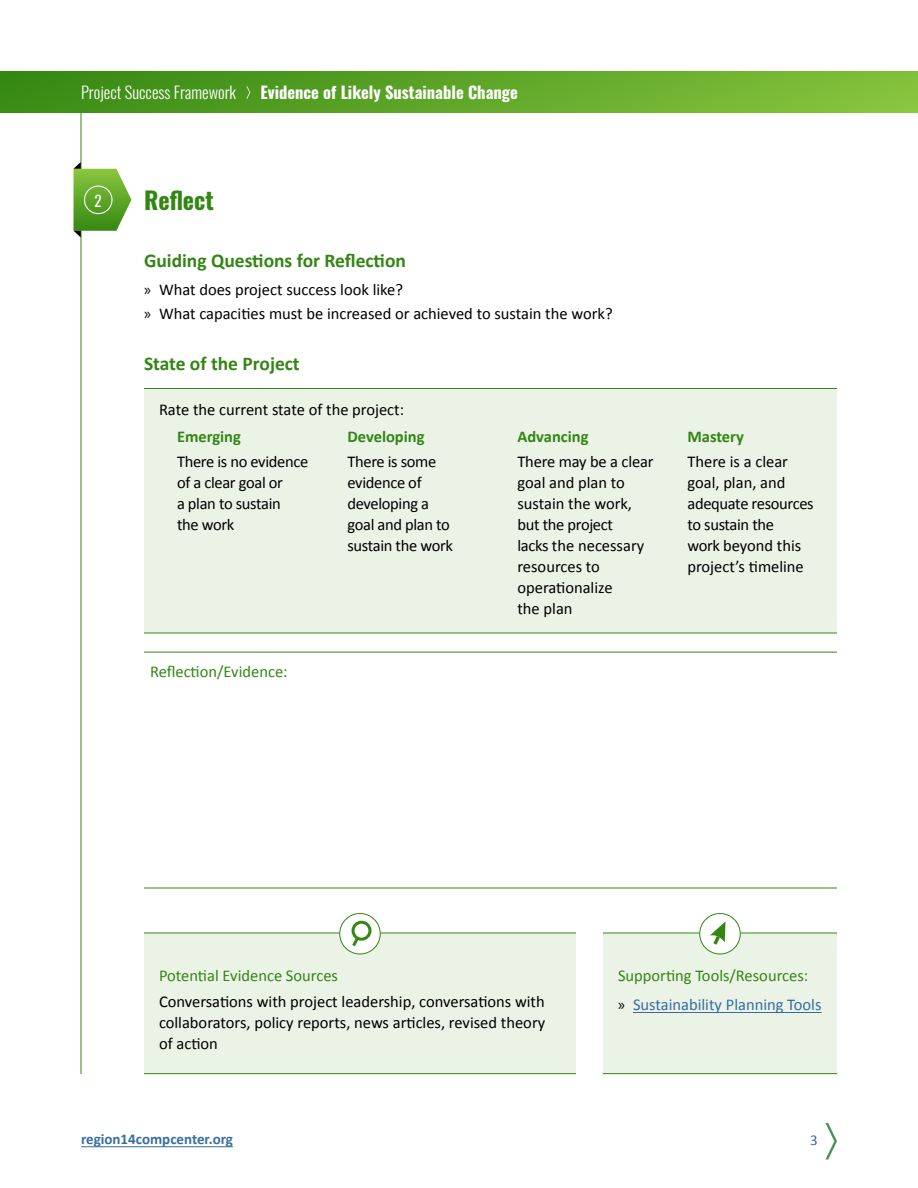
<style>
.page{position:relative;width:918px;height:1188px;background:#fff}
.page>*{position:absolute;margin:0;border:0;box-sizing:border-box;transform-origin:0 0}
.H2_Section_Headers_-_Green{font:700 24px "Oswald";color:#328612}
.H3_Subhead_1___Green{font:700 19.5px "Calibri";color:#328612}
.Body_Text{font:16.5px/21px "Calibri";letter-spacing:-.005em;color:#000}
.H4_Subhead_2_-_Green{font:16.5px "Calibri";color:#328612}
.Body_Text-2{font:700 16.5px "Calibri";color:#328612}
.t1{font:700 16.5px "Oswald";color:#fff}
.t2{font:16.5px "Calibri";color:#356da2}
.t3{font:300 16.5px "Oswald";color:#fff}
.t4{font:700 15px "Calibri";color:#366da2}
.t5{font:15px "Calibri";color:#366da2}
.t6{font:15px "Oswald";color:#fff}
.s1{font-family:"Myriad Pro"}
.s2{font-family:"Myriad Pro";color:#000}
</style>
<div class="page">
<svg style="left:825px;top:1123px;width:12px;height:37px"></svg>
<hr style="left:81px;top:1146px;width:152px;height:1px;background:#366da2">
<div style="left:0;top:72px;width:918px;height:41px;background:linear-gradient(to right,#368913,#87c33d)"></div>
<hr style="left:81px;top:113px;width:1px;height:961px;background:#328612">
<svg style="left:246px;top:86px;width:4px;height:13px"></svg>
<svg style="left:74px;top:162px;width:57px;height:75px"></svg>
<div style="left:84px;top:186px;width:29px;height:28px;border:1px solid #fff;border-radius:50%"></div>
<div style="left:144px;top:388px;width:693px;height:245px;background:#ebf3e7"></div>
<hr style="left:144px;top:388px;width:693px;height:1px;background:#328612">
<hr style="left:144px;top:633px;width:693px;height:1px;background:#328612">
<hr style="left:144px;top:652px;width:693px;height:1px;background:#328612">
<hr style="left:144px;top:888px;width:693px;height:1px;background:#328612">
<div style="left:144px;top:933px;width:432px;height:141px;background:#ebf3e7"></div>
<div style="left:603px;top:933px;width:234px;height:141px;background:#ebf3e7"></div>
<hr style="left:633px;top:1012px;width:189px;height:1px;background:#356da2">
<hr style="left:603px;top:933px;width:234px;height:1px;background:#328612">
<hr style="left:603px;top:1073px;width:234px;height:1px;background:#328612">
<hr style="left:144px;top:933px;width:432px;height:1px;background:#328612">
<hr style="left:144px;top:1073px;width:432px;height:1px;background:#328612">
<div style="left:340px;top:914px;width:40px;height:40px;background:#fff;border-radius:50%"></div>
<div style="left:339px;top:913px;width:42px;height:41px;border:1px solid #328612;border-radius:50%"></div>
<div style="left:700px;top:914px;width:40px;height:40px;background:#fff;border-radius:50%"></div>
<div style="left:699px;top:913px;width:42px;height:41px;border:1px solid #328612;border-radius:50%"></div>
<svg style="left:710px;top:922px;width:15px;height:23px"></svg>
<svg style="left:352px;top:934px;width:7px;height:13px"></svg>
<div style="left:352px;top:921px;width:19px;height:20px;border:3px solid #328612;border-radius:50%"></div>
<h1 class="t3" style="left:81px;top:78px;width:157px">Project Success Framework</h1>
<h1 class="t1" style="left:260px;top:84px;width:259px">Evidence of Likely Sustainable Change</h1>
<p class="t6" style="left:95px;top:187px;width:9px">2</p>
<h2 class="H2_Section_Headers_-_Green" style="left:144px;top:188px;width:71px">Reflect</h2>
<h3 class="H3_Subhead_1___Green" style="left:144px;top:248px;width:264px">Guiding Questions for Reflection</h3>
<p class="Body_Text" style="left:144px;top:278px;width:261px"><span class="s1">»</span> What does project success look like?</p>
<p class="Body_Text" style="left:144px;top:302px;width:470px"><span class="s1">»</span> What capacities must be increased or achieved to sustain the work?</p>
<h3 class="H3_Subhead_1___Green" style="left:144px;top:352px;width:157px">State of the Project</h3>
<p class="Body_Text" style="left:159px;top:398px;width:247px">Rate the current state of the project:</p>
<p class="Body_Text-2" style="left:177px;top:426px;width:66px">Emerging</p>
<p class="Body_Text" style="left:177px;top:451px;width:133px">There is no evidence of a clear goal or<br>a plan to sustain<br>the work</p>
<p class="Body_Text-2" style="left:347px;top:426px;width:79px">Developing</p>
<p class="Body_Text" style="left:347px;top:451px;width:107px">There is some evidence of developing a goal and plan to sustain the work</p>
<p class="Body_Text-2" style="left:517px;top:426px;width:73px">Advancing</p>
<p class="Body_Text" style="left:517px;top:451px;width:138px">There may be a clear goal and plan to sustain the work, but the project<br>lacks the necessary resources to operationalize<br>the plan</p>
<h4 class="H4_Subhead_2_-_Green" style="left:150px;top:661px;width:139px">Reflection/Evidence:</h4>
<p class="Body_Text-2" style="left:687px;top:426px;width:58px">Mastery</p>
<p class="Body_Text" style="left:687px;top:451px;width:128px">There is a clear goal, plan, and adequate resources to sustain the<br>work beyond this project’s timeline</p>
<h4 class="H4_Subhead_2_-_Green" style="left:159px;top:965px;width:181px">Potential Evidence Sources</h4>
<p class="Body_Text" style="left:159px;top:990px;width:388px;text-align:justify">Conversations with project leadership, conversations with collaborators, policy reports, news articles, revised theory of action</p>
<h4 class="H4_Subhead_2_-_Green" style="left:618px;top:965px;width:192px">Supporting Tools/Resources:</h4>
<p class="t2" style="left:618px;top:994px;width:205px"><span class="s2">»</span> Sustainability Planning Tools</p>
<p class="t4" style="left:81px;top:1129px;width:154px">region14compcenter.org</p>
<p class="t5" style="left:810px;top:1131px;width:9px">3</p>
</div>
